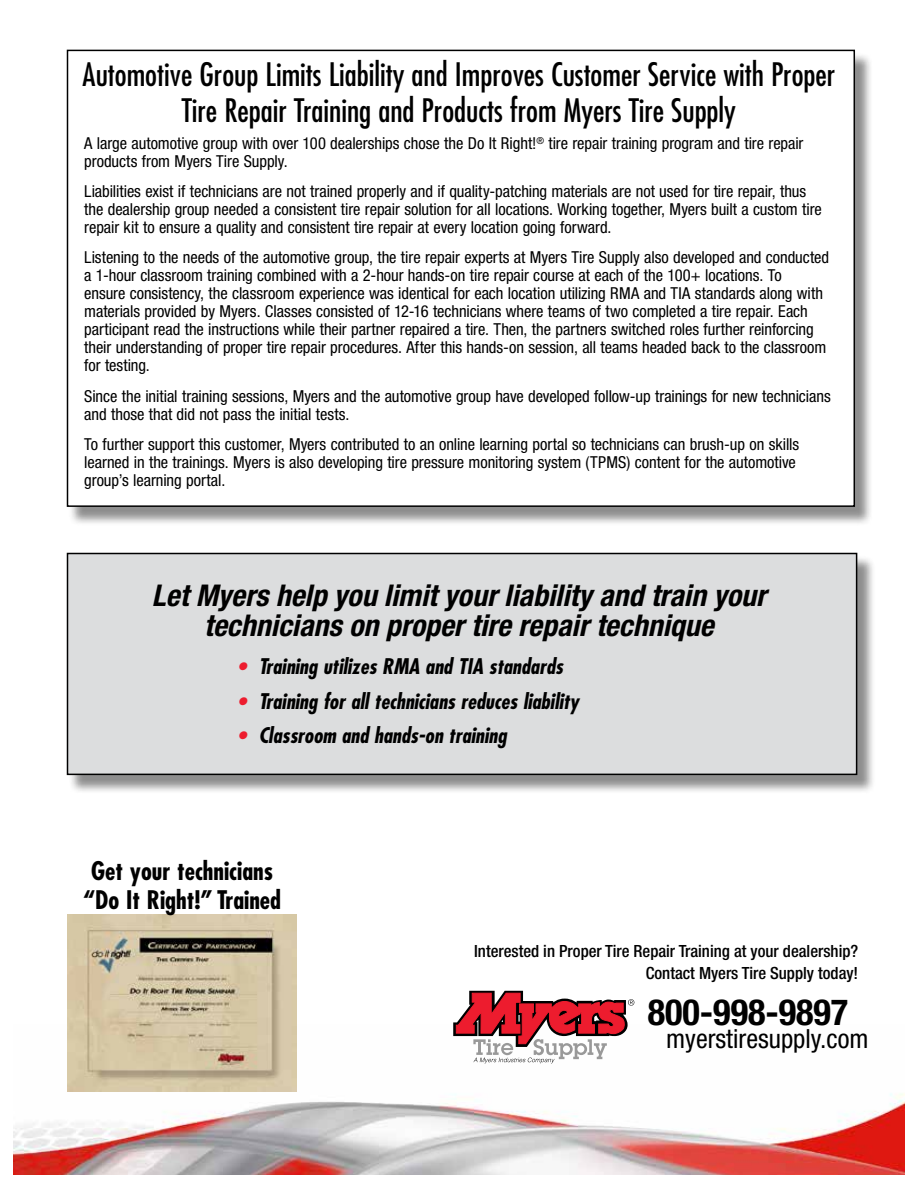
<style>
.page{position:relative;width:918px;height:1188px;background:#fff}
.page>*{position:absolute;margin:0;border:0;box-sizing:border-box;transform-origin:0 0}
.t1{font:700 condensed 36.15px "Helvetica Neue LT Std";color:#000}
.t2{font:condensed 31.5px/36px "Futura Std";color:#000;text-align:center}
.t3{font:italic 700 condensed 30px/30px "Helvetica Neue LT Std";color:#000;text-align:center}
.t4{font:condensed 26.4px "Helvetica Neue LT Std";color:#000}
.t5{font:700 condensed 24.9px/28.7px "Futura Std";color:#000;text-align:center}
.t6{font:italic 700 condensed 21px "Futura Std";color:#000}
.t7{font:500 condensed 16.8px/21.6px "Helvetica Neue LT Std";color:#000;text-align:right}
.t8{font:condensed 16.5px/18px "Helvetica Neue LT Std";letter-spacing:-.005em;color:#000}
.s1{color:#ed1c2e}
</style>
<div class="page">
<div style="left:69px;top:52px;width:804px;height:474px;background:#000;opacity:.45"></div>
<div style="left:68px;top:50px;width:786px;height:456px;background:#fff"></div>
<div style="left:67px;top:50px;width:788px;height:457px;border:2px solid #000"></div>
<img style="left:14px;top:1025px;width:890px;height:150px">
<img style="left:68px;top:914px;width:229px;height:178px">
<div style="left:69px;top:555px;width:806px;height:239px;background:#000;opacity:.45"></div>
<div style="left:68px;top:554px;width:789px;height:220px;background:#dcddde"></div>
<div style="left:67px;top:553px;width:790px;height:222px;border:2px solid #000"></div>
<svg style="left:453px;top:991px;width:181px;height:72px"></svg>
<h2 class="t2" style="left:83px;top:56px;width:754px">Automotive Group Limits Liability and Improves Customer Service with Proper<br>Tire Repair Training and Products from Myers Tire Supply</h2>
<p class="t8" style="left:84px;top:134px;width:721px">A large automotive group with over 100 dealerships chose the Do It Right!<sup>®</sup> tire repair training program and tire repair products from Myers Tire Supply.</p>
<p class="t8" style="left:84px;top:182px;width:739px">Liabilities exist if technicians are not trained properly and if quality-patching materials are not used for tire repair, thus the dealership group needed a consistent tire repair solution for all locations. Working together, Myers built a custom tire repair kit to ensure a quality and consistent tire repair at every location going forward.</p>
<p class="t8" style="left:84px;top:248px;width:746px">Listening to the needs of the automotive group, the tire repair experts at Myers Tire Supply also developed and conducted a 1-hour classroom training combined with a 2-hour hands-on tire repair course at each of the 100+ locations. To<br>ensure consistency, the classroom experience was identical for each location utilizing RMA and TIA standards along with materials provided by Myers. Classes consisted of 12-16 technicians where teams of two completed a tire repair. Each participant read the instructions while their partner repaired a tire. Then, the partners switched roles further reinforcing their understanding of proper tire repair procedures. After this hands-on session, all teams headed back to the classroom for testing.</p>
<p class="t8" style="left:84px;top:387px;width:748px">Since the initial training sessions, Myers and the automotive group have developed follow-up trainings for new technicians and those that did not pass the initial tests.</p>
<p class="t8" style="left:84px;top:435px;width:716px">To further support this customer, Myers contributed to an online learning portal so technicians can brush-up on skills learned in the trainings. Myers is also developing tire pressure monitoring system (TPMS) content for the automotive group’s learning portal.</p>
<h3 class="t3" style="left:152px;top:580px;width:616px">Let Myers help you limit your liability and train your technicians on proper tire repair technique</h3>
<p class="t6" style="left:238px;top:653px;width:327px"><span class="s1">•</span> Training utilizes RMA and TIA standards</p>
<p class="t6" style="left:238px;top:688px;width:343px"><span class="s1">•</span> Training for all technicians reduces liability</p>
<p class="t6" style="left:238px;top:722px;width:270px"><span class="s1">•</span> Classroom and hands-on training</p>
<h3 class="t5" style="left:83px;top:857px;width:200px">Get your technicians “Do It Right!” Trained</h3>
<p class="t7" style="left:474px;top:940px;width:386px">Interested in Proper Tire Repair Training at your dealership?<br>Contact Myers Tire Supply today!</p>
<h1 class="t1" style="left:648px;top:991px;width:202px">800-998-9897</h1>
<h3 class="t4" style="left:666px;top:1023px;width:204px">myerstiresupply.com</h3>
</div>
